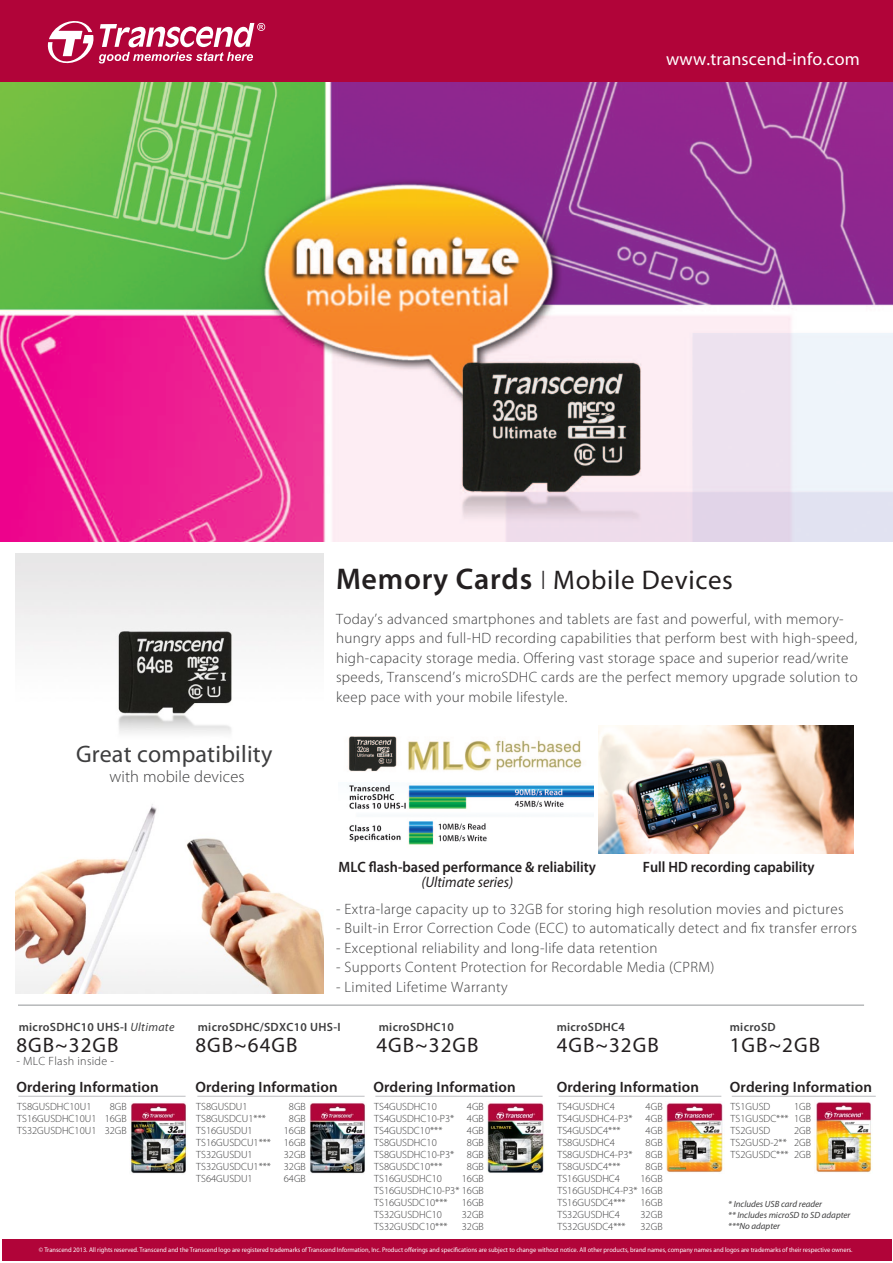
<style>
.page{position:relative;width:893px;height:1263px;background:#fff}
.page>*{position:absolute;margin:0;border:0;box-sizing:border-box;transform-origin:0 0}
.t1{font:27px "Myriad";letter-spacing:.025em;color:#231f20}
.t2{font:24px "Myriad Pro";letter-spacing:.01em;color:#3e3e3f}
.t3{font:21px "Myriad Pro";letter-spacing:.05em;color:#231f20}
.t4{font:18px "Myriad";letter-spacing:.01em;color:#fff}
.t5{font:300 16.5px "Myriad Pro";letter-spacing:.01em;color:#3e3e3f}
.t6{font:300 15px/19.5px "Myriad Pro";letter-spacing:.025em;color:#3e3e3f}
.t7{font:600 15px "Myriad Pro";letter-spacing:.01em;color:#231f20}
.t8{font:600 15px "Myriad Pro";letter-spacing:.01em;color:#231f20;scale:.95 1}
.t9{font:italic 15px "Myriad Pro";color:#231f20;scale:.95 1}
.t10{font:600 12px "Myriad Pro";letter-spacing:.025em;color:#3e3e3f}
.t11{font:300 12px "Myriad Pro";letter-spacing:.025em;color:#3e3e3f}
.t12{font:300 10.5px/12px "Myriad Pro";color:#3e3e3f}
.t13{font:italic 9px/10.8px "Myriad Pro";color:#3e3e3f}
.t14{font:6.75px "Myriad Pro";color:#fff;scale:.95 1}
.s1{font-family:"Myriad Pro";font-weight:600;font-size:30px}
.s2{font-family:"Myriad Pro";font-weight:300}
.s3{font-weight:400;font-style:italic}
</style>
<div class="page">
<img style="left:348px;top:736px;width:246px;height:109px">
<img style="left:599px;top:725px;width:255px;height:128px">
<div style="left:0;top:0;width:892px;height:83px;background:#b10439"></div>
<svg style="left:48px;top:21px;width:217px;height:43px"></svg>
<div style="left:2px;top:1240px;width:889px;height:21px;background:#b10439"></div>
<img style="left:16px;top:554px;width:308px;height:439px">
<hr style="left:18px;top:1005px;width:846px;height:1px;background:#939598">
<img style="left:0;top:82px;width:893px;height:459px">
<hr style="left:375px;top:1096px;width:168px;height:1px;background:#bcbdc0">
<img style="left:486px;top:1103px;width:58px;height:70px">
<hr style="left:197px;top:1096px;width:168px;height:1px;background:#bcbdc0">
<img style="left:310px;top:1103px;width:55px;height:71px">
<hr style="left:18px;top:1096px;width:168px;height:1px;background:#bcbdc0">
<img style="left:130px;top:1103px;width:57px;height:71px">
<hr style="left:559px;top:1096px;width:162px;height:1px;background:#bcbdc0">
<img style="left:666px;top:1103px;width:57px;height:70px">
<hr style="left:732px;top:1096px;width:144px;height:1px;background:#bcbdc0">
<img style="left:815px;top:1102px;width:57px;height:71px">
<h3 class="t4" style="left:666px;top:50px;width:195px">www.transcend-info.com</h3>
<h2 class="t2" style="left:76px;top:741px;width:198px">Great compatibility</h2>
<h3 class="t5" style="left:109px;top:767px;width:137px">with mobile devices</h3>
<h1 class="t1" style="left:336px;top:566px;width:398px"><span class="s1">Memory Cards</span> <span class="s2">I</span> Mobile Devices</h1>
<p class="t6" style="left:336px;top:609px;width:523px">Today’s advanced smartphones and tablets are fast and powerful, with memory&shy;hungry apps and full-HD recording capabilities that perform best with high-speed, high-capacity storage media. Offering vast storage space and superior read/write speeds, Transcend’s microSDHC cards are the perfect memory upgrade solution to keep pace with your mobile lifestyle.</p>
<h3 class="t8" style="left:339px;top:858px;width:272px">MLC flash-based performance &amp; reliability</h3>
<h3 class="t9" style="left:421px;top:874px;width:98px">(Ultimate series)</h3>
<h3 class="t8" style="left:643px;top:858px;width:182px">Full HD recording capability</h3>
<h3 class="t6" style="left:336px;top:899px;width:509px">- Extra-large capacity up to 32GB for storing high resolution movies and pictures</h3>
<h3 class="t6" style="left:336px;top:918px;width:522px">- Built-in Error Correction Code (ECC) to automatically detect and fix transfer errors</h3>
<h3 class="t6" style="left:336px;top:938px;width:323px">- Exceptional reliability and long-life data retention</h3>
<h3 class="t6" style="left:336px;top:957px;width:380px">- Supports Content Protection for Recordable Media (CPRM)</h3>
<h3 class="t6" style="left:336px;top:977px;width:173px">- Limited Lifetime Warranty</h3>
<p class="t10" style="left:19px;top:1020px;width:157px">microSDHC10 UHS-I <span class="s3">Ultimate</span></p>
<p class="t10" style="left:198px;top:1020px;width:144px">microSDHC/SDXC10 UHS-I</p>
<p class="t10" style="left:379px;top:1020px;width:77px">microSDHC10</p>
<p class="t10" style="left:557px;top:1020px;width:70px">microSDHC4</p>
<p class="t10" style="left:730px;top:1020px;width:47px">microSD</p>
<h3 class="t3" style="left:16px;top:1033px;width:104px">8GB~32GB</h3>
<p class="t11" style="left:16px;top:1055px;width:99px">- MLC Flash inside -</p>
<h3 class="t3" style="left:195px;top:1033px;width:104px">8GB~64GB</h3>
<h3 class="t3" style="left:376px;top:1033px;width:104px">4GB~32GB</h3>
<h3 class="t3" style="left:557px;top:1033px;width:104px">4GB~32GB</h3>
<h3 class="t3" style="left:730px;top:1033px;width:92px">1GB~2GB</h3>
<h3 class="t7" style="left:16px;top:1078px;width:144px">Ordering Information</h3>
<p class="t12" style="left:105px;top:1101px;width:24px;text-align:center">8GB<br>16GB<br>32GB</p>
<p class="t12" style="left:17px;top:1101px;width:81px">TS8GUSDHC10U1<br>TS16GUSDHC10U1<br>TS32GUSDHC10U1</p>
<h3 class="t7" style="left:195px;top:1078px;width:144px">Ordering Information</h3>
<p class="t12" style="left:284px;top:1101px;width:24px;text-align:center">8GB<br>8GB<br>16GB<br>16GB<br>32GB<br>32GB<br>64GB</p>
<p class="t12" style="left:196px;top:1101px;width:76px">TS8GUSDU1<br>TS8GUSDCU1***<br>TS16GUSDU1<br>TS16GUSDCU1***<br>TS32GUSDU1<br>TS32GUSDCU1***<br>TS64GUSDU1</p>
<h3 class="t7" style="left:373px;top:1078px;width:144px">Ordering Information</h3>
<p class="t12" style="left:374px;top:1101px;width:111px;text-align:right">4GB<br>4GB<br>4GB<br>8GB<br>8GB<br>8GB<br>16GB<br>TS16GUSDHC10-P3* 16GB<br>16GB<br>32GB<br>32GB</p>
<p class="t12" style="left:374px;top:1101px;width:82px">TS4GUSDHC10<br>TS4GUSDHC10-P3*<br>TS4GUSDC10***<br>TS8GUSDHC10<br>TS8GUSDHC10-P3*<br>TS8GUSDC10***<br>TS16GUSDHC10</p>
<p class="t12" style="left:374px;top:1197px;width:75px">TS16GUSDC10***<br>TS32GUSDHC10<br>TS32GUSDC10***</p>
<h3 class="t7" style="left:557px;top:1078px;width:144px">Ordering Information</h3>
<p class="t12" style="left:557px;top:1101px;width:107px;text-align:right">4GB<br>4GB<br>4GB<br>8GB<br>8GB<br>8GB<br>16GB<br>TS16GUSDHC4-P3* 16GB<br>16GB<br>32GB<br>32GB</p>
<p class="t12" style="left:557px;top:1101px;width:77px">TS4GUSDHC4<br>TS4GUSDHC4-P3*<br>TS4GUSDC4***<br>TS8GUSDHC4<br>TS8GUSDHC4-P3*<br>TS8GUSDC4***<br>TS16GUSDHC4</p>
<p class="t12" style="left:557px;top:1197px;width:70px">TS16GUSDC4***<br>TS32GUSDHC4<br>TS32GUSDC4***</p>
<h3 class="t7" style="left:730px;top:1078px;width:144px">Ordering Information</h3>
<p class="t12" style="left:794px;top:1101px;width:18px;text-align:justify">1GB 1GB 2GB 2GB 2GB</p>
<p class="t12" style="left:731px;top:1101px;width:59px">TS1GUSD<br>TS1GUSDC***<br>TS2GUSD<br>TS2GUSD-2**<br>TS2GUSDC***</p>
<p class="t13" style="left:728px;top:1199px;width:124px">* Includes USB card reader<br>** Includes microSD to SD adapter ***No adapter</p>
<p class="t14" style="left:39px;top:1246px;width:858px">© Transcend 2013. All rights reserved. Transcend and the Transcend logo are registered trademarks of Transcend Information, Inc. Product offerings and specifications are subject to change without notice. All other products, brand names, company names and logos are trademarks of their respective owners.</p>
</div>
